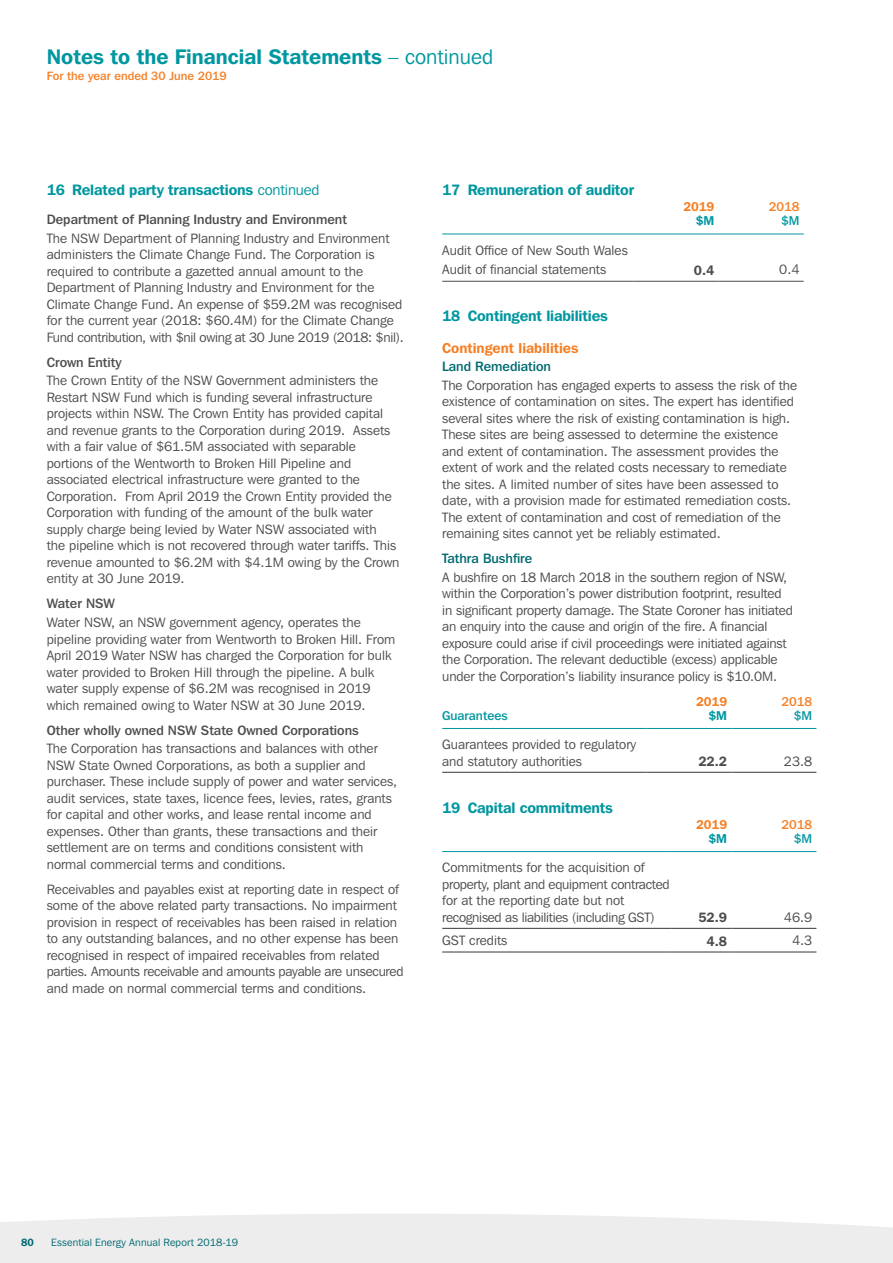
<style>
.page{position:relative;width:893px;height:1263px;background:#fff}
.page>*{position:absolute;margin:0;border:0;box-sizing:border-box;transform-origin:0 0}
.t1{font:600 21px "Franklin Gothic IT Cby BT";color:#0097a0}
.t2{font:600 15px "Franklin Gothic IT Cby BT";letter-spacing:-.01em;color:#0097a0}
.t3{font:600 14.25px "Franklin Gothic IT Cby BT";color:#f58025}
.t4{font:13.5px/16.5px "Franklin Gothic IT Cby BT";color:#4d4d4f}
.t5{font:13.5px/16.5px "Franklin Gothic IT Cby BT";letter-spacing:-.02em;color:#4d4d4f}
.t6{font:500 13.5px "Franklin Gothic IT Cby BT";color:#4d4d4f}
.t7{font:500 13.5px "Franklin Gothic IT Cby BT";color:#006a71}
.t8{font:600 13.5px "Franklin Gothic IT Cby BT";color:#4d4d4f}
.t9{font:500 12.75px "Franklin Gothic IT Cby BT";color:#0097a0}
.t10{font:600 12.75px "Franklin Gothic IT Cby BT";color:#f58025}
.t11{font:500 12.75px "Franklin Gothic IT Cby BT";color:#f58025}
.t12{font:600 12.75px "Franklin Gothic IT Cby BT";color:#0097a0}
.t13{font:500 12px "Franklin Gothic IT Cby BT";color:#f58025}
.t14{font:10.5px "Franklin Gothic IT Cby BT";letter-spacing:.01em;color:#006a71}
.t15{font:600 10.5px "Franklin Gothic IT Cby BT";color:#006a71}
.s1{font-weight:400}
</style>
<div class="page">
<div style="left:0;top:1214px;width:893px;height:49px;background:#ededee"></div>
<hr style="left:442px;top:234px;width:192px;height:1px;background:#0097a0">
<hr style="left:634px;top:234px;width:85px;height:1px;background:#0097a0">
<hr style="left:719px;top:234px;width:85px;height:1px;background:#0097a0">
<hr style="left:442px;top:281px;width:192px;height:1px;background:#4d4d4f">
<hr style="left:634px;top:281px;width:85px;height:1px;background:#4d4d4f">
<hr style="left:719px;top:281px;width:85px;height:1px;background:#4d4d4f">
<hr style="left:646px;top:728px;width:85px;height:1px;background:#0097a0">
<hr style="left:731px;top:728px;width:85px;height:1px;background:#0097a0">
<hr style="left:442px;top:728px;width:204px;height:1px;background:#0097a0">
<hr style="left:442px;top:772px;width:204px;height:1px;background:#4d4d4f">
<hr style="left:646px;top:772px;width:85px;height:1px;background:#4d4d4f">
<hr style="left:731px;top:772px;width:85px;height:1px;background:#4d4d4f">
<hr style="left:442px;top:851px;width:230px;height:1px;background:#0097a0">
<hr style="left:672px;top:851px;width:59px;height:1px;background:#0097a0">
<hr style="left:731px;top:851px;width:85px;height:1px;background:#0097a0">
<hr style="left:442px;top:951px;width:230px;height:1px;background:#4d4d4f">
<hr style="left:672px;top:951px;width:59px;height:1px;background:#4d4d4f">
<hr style="left:731px;top:951px;width:85px;height:1px;background:#4d4d4f">
<hr style="left:442px;top:928px;width:230px;height:1px;background:#4d4d4f">
<hr style="left:672px;top:928px;width:59px;height:1px;background:#4d4d4f">
<hr style="left:731px;top:928px;width:85px;height:1px;background:#4d4d4f">
<h1 class="t1" style="left:47px;top:43px;width:448px">Notes to the Financial Statements <span class="s1">– continued</span></h1>
<p class="t13" style="left:47px;top:69px;width:181px">For the year ended 30 June 2019</p>
<p class="t2" style="left:47px;top:180px;width:274px">16 Related party transactions <span class="s1">continued</span></p>
<p class="t6" style="left:47px;top:211px;width:302px">Department of Planning Industry and Environment</p>
<p class="t4" style="left:47px;top:230px;width:359px">The NSW Department of Planning Industry and Environment administers the Climate Change Fund. The Corporation is required to contribute a gazetted annual amount to the Department of Planning Industry and Environment for the Climate Change Fund. An expense of $59.2M was recognised for the current year (2018: $60.4M) for the Climate Change Fund contribution, with $nil owing at 30 June 2019 (2018: $nil).</p>
<p class="t6" style="left:47px;top:354px;width:76px">Crown Entity</p>
<p class="t4" style="left:47px;top:372px;width:354px">The Crown Entity of the NSW Government administers the Restart NSW Fund which is funding several infrastructure projects within NSW. The Crown Entity has provided capital and revenue grants to the Corporation during 2019. Assets with a fair value of $61.5M associated with separable portions of the Wentworth to Broken Hill Pipeline and associated electrical infrastructure were granted to the Corporation. From April 2019 the Crown Entity provided the Corporation with funding of the amount of the bulk water supply charge being levied by Water NSW associated with<br>the pipeline which is not recovered through water tariffs. This revenue amounted to $6.2M with $4.1M owing by the Crown entity at 30 June 2019.</p>
<p class="t6" style="left:47px;top:595px;width:70px">Water NSW</p>
<p class="t4" style="left:47px;top:614px;width:350px">Water NSW, an NSW government agency, operates the pipeline providing water from Wentworth to Broken Hill. From April 2019 Water NSW has charged the Corporation for bulk water provided to Broken Hill through the pipeline. A bulk water supply expense of $6.2M was recognised in 2019 which remained owing to Water NSW at 30 June 2019.</p>
<p class="t6" style="left:47px;top:721px;width:313px">Other wholly owned NSW State Owned Corporations</p>
<p class="t4" style="left:47px;top:740px;width:352px">The Corporation has transactions and balances with other NSW State Owned Corporations, as both a supplier and purchaser. These include supply of power and water services, audit services, state taxes, licence fees, levies, rates, grants for capital and other works, and lease rental income and expenses. Other than grants, these transactions and their settlement are on terms and conditions consistent with normal commercial terms and conditions.</p>
<p class="t4" style="left:47px;top:880px;width:358px">Receivables and payables exist at reporting date in respect of some of the above related party transactions. No impairment provision in respect of receivables has been raised in relation to any outstanding balances, and no other expense has been recognised in respect of impaired receivables from related parties. Amounts receivable and amounts payable are unsecured and made on normal commercial terms and conditions.</p>
<p class="t2" style="left:442px;top:180px;width:194px">17 Remuneration of auditor</p>
<p class="t4" style="left:442px;top:240px;width:187px;line-height:19.4px">Audit Office of New South Wales<br>Audit of financial statements</p>
<p class="t10" style="left:683px;top:199px;width:33px">2019</p>
<p class="t12" style="left:696px;top:213px;width:20px">$M</p>
<p class="t11" style="left:769px;top:199px;width:32px">2018</p>
<p class="t9" style="left:781px;top:213px;width:20px">$M</p>
<p class="t8" style="left:694px;top:262px;width:22px">0.4</p>
<p class="t4" style="left:779px;top:261px;width:22px">0.4</p>
<p class="t2" style="left:442px;top:306px;width:167px">18 Contingent liabilities</p>
<p class="t3" style="left:442px;top:339px;width:138px">Contingent liabilities</p>
<p class="t7" style="left:442px;top:358px;width:110px">Land Remediation</p>
<p class="t4" style="left:442px;top:377px;width:357px">The Corporation has engaged experts to assess the risk of the existence of contamination on sites. The expert has identified several sites where the risk of existing contamination is high.<br>These sites are being assessed to determine the existence and extent of contamination. The assessment provides the extent of work and the related costs necessary to remediate the sites. A limited number of sites have been assessed to date, with a provision made for estimated remediation costs.<br>The extent of contamination and cost of remediation of the remaining sites cannot yet be reliably estimated.</p>
<p class="t7" style="left:442px;top:550px;width:92px">Tathra Bushfire</p>
<p class="t4" style="left:442px;top:569px;width:352px">A bushfire on 18 March 2018 in the southern region of NSW, within the Corporation’s power distribution footprint, resulted in significant property damage. The State Coroner has initiated an enquiry into the cause and origin of the fire. A financial exposure could arise if civil proceedings were initiated against the Corporation. The relevant deductible (excess) applicable under the Corporation’s liability insurance policy is $10.0M.</p>
<p class="t9" style="left:442px;top:707px;width:67px">Guarantees</p>
<p class="t10" style="left:696px;top:693px;width:33px">2019</p>
<p class="t12" style="left:708px;top:707px;width:20px">$M</p>
<p class="t11" style="left:781px;top:693px;width:32px">2018</p>
<p class="t9" style="left:794px;top:707px;width:20px">$M</p>
<p class="t4" style="left:442px;top:736px;width:195px">Guarantees provided to regulatory and statutory authorities</p>
<p class="t2" style="left:442px;top:798px;width:172px">19 Capital commitments</p>
<p class="t5" style="left:442px;top:859px;width:229px">Commitments for the acquisition of property, plant and equipment contracted for at the reporting date but not recognised as liabilities (including GST)</p>
<p class="t8" style="left:698px;top:753px;width:30px">22.2</p>
<p class="t4" style="left:784px;top:753px;width:30px">23.8</p>
<p class="t10" style="left:696px;top:816px;width:33px">2019</p>
<p class="t12" style="left:708px;top:830px;width:20px">$M</p>
<p class="t11" style="left:781px;top:816px;width:32px">2018</p>
<p class="t9" style="left:794px;top:831px;width:20px">$M</p>
<p class="t8" style="left:698px;top:909px;width:30px">52.9</p>
<p class="t4" style="left:784px;top:909px;width:30px">46.9</p>
<p class="t4" style="left:442px;top:932px;width:67px">GST credits</p>
<p class="t8" style="left:707px;top:932px;width:22px">4.8</p>
<p class="t4" style="left:792px;top:932px;width:22px">4.3</p>
<p class="t15" style="left:21px;top:1235px;width:14px">80</p>
<p class="t14" style="left:51px;top:1235px;width:189px">Essential Energy Annual Report 2018-19</p>
</div>
